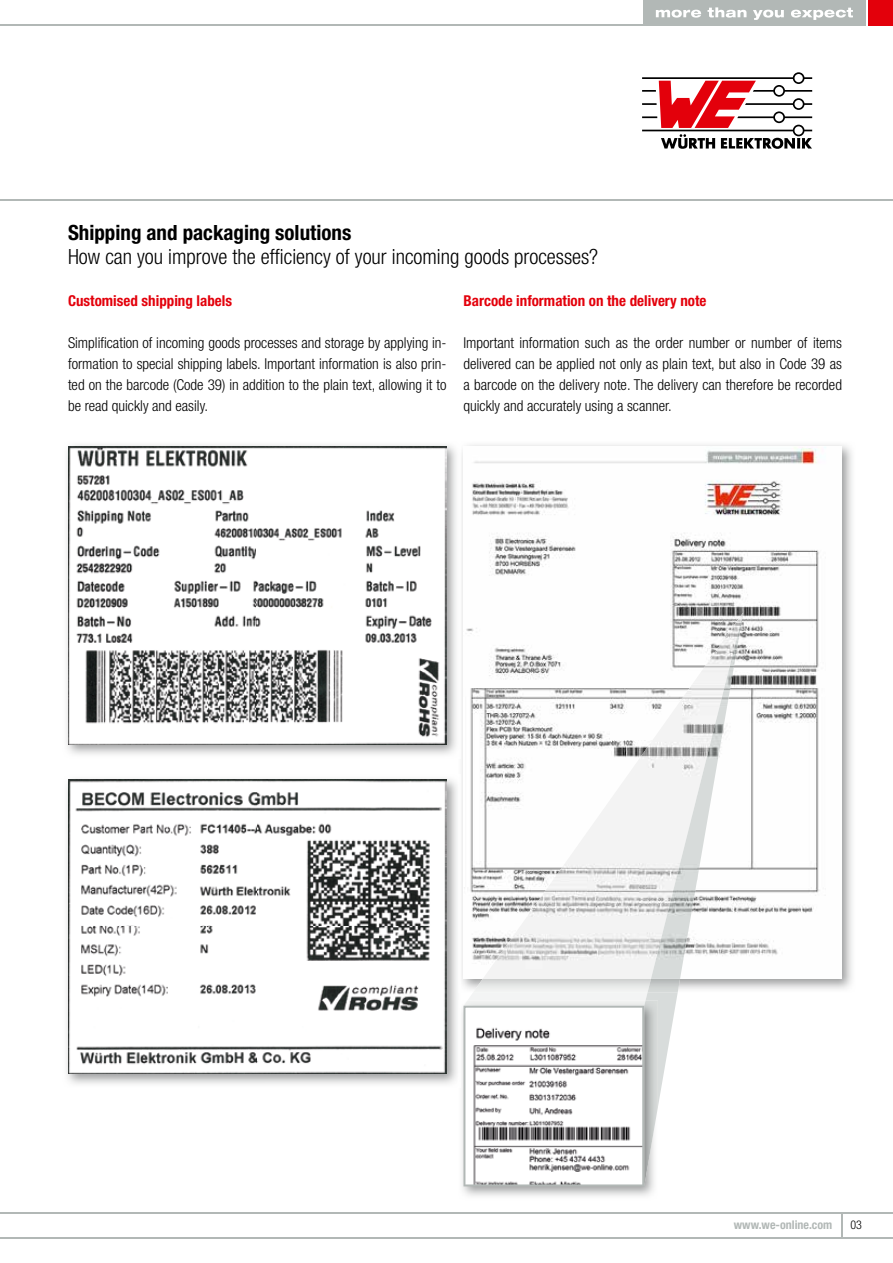
<style>
.page{position:relative;width:893px;height:1263px;background:#fff}
.page>*{position:absolute;margin:0;border:0;box-sizing:border-box;transform-origin:0 0}
.t1{font:300 condensed 21px "Helvetica Neue LT Pro";color:#000}
.t2{font:700 condensed 21px "Helvetica Neue LT Pro";color:#000}
.t3{font:300 condensed 15px/21px "Helvetica Neue LT Pro";color:#000;text-align:justify}
.t4{font:700 condensed 15px "Helvetica Neue LT Pro";color:#e3000b}
.t5{font:700 condensed 12px "Helvetica Neue LT Pro";color:#b2b8b6}
.t6{font:300 condensed 12px "Helvetica Neue LT Pro";color:#000}
</style>
<div class="page">
<div style="left:867px;top:0;width:26px;height:26px;background:#e3000b"></div>
<div style="left:643px;top:0;width:222px;height:26px;background:#b2b8b6"></div>
<svg style="left:656px;top:7px;width:197px;height:13px"></svg>
<hr style="left:0;top:24px;width:795px;height:2px;background:#b2b8b6">
<svg style="left:642px;top:72px;width:170px;height:77px"></svg>
<hr style="left:0;top:1237px;width:893px;height:1px;background:#b2b8b6">
<hr style="left:0;top:1212px;width:893px;height:1px;background:#b2b8b6">
<hr style="left:0;top:200px;width:893px;height:1px;background:#b2b8b6">
<svg style="left:841px;top:1213px;width:1px;height:24px"></svg>
<img style="left:66px;top:779px;width:391px;height:305px">
<img style="left:68px;top:780px;width:378px;height:294px">
<img style="left:66px;top:445px;width:390px;height:310px">
<img style="left:68px;top:446px;width:378px;height:299px">
<img style="left:461px;top:445px;width:391px;height:544px">
<img style="left:463px;top:446px;width:379px;height:533px">
<img style="left:473px;top:979px;width:175px;height:13px">
<img style="left:691px;top:612px;width:6px;height:183px">
<img style="left:639px;top:685px;width:52px;height:294px">
<img style="left:587px;top:759px;width:52px;height:220px">
<img style="left:535px;top:832px;width:52px;height:147px">
<img style="left:483px;top:905px;width:52px;height:74px">
<img style="left:648px;top:979px;width:32px;height:13px">
<img style="left:697px;top:612px;width:46px;height:269px">
<img style="left:651px;top:795px;width:46px;height:184px">
<svg style="left:463px;top:992px;width:215px;height:194px"></svg>
<h1 class="t2" style="left:68px;top:220px;width:285px">Shipping and packaging solutions</h1>
<h1 class="t1" style="left:68px;top:245px;width:532px">How can you improve the efficiency of your incoming goods processes?</h1>
<p class="t4" style="left:68px;top:292px;width:166px">Customised shipping labels</p>
<p class="t3" style="left:68px;top:332px;width:380px">Simplification of incoming goods processes and storage by applying in&shy;formation to special shipping labels. Important information is also prin&shy;ted on the barcode (Code 39) in addition to the plain text, allowing it to be read quickly and easily.</p>
<p class="t4" style="left:463px;top:292px;width:245px">Barcode information on the delivery note</p>
<p class="t3" style="left:463px;top:332px;width:380px">Important information such as the order number or number of items delivered can be applied not only as plain text, but also in Code 39 as a barcode on the delivery note. The delivery can therefore be recorded quickly and accurately using a scanner.</p>
<p class="t5" style="left:734px;top:1217px;width:100px">www.we-online.com</p>
<p class="t6" style="left:850px;top:1218px;width:13px">03</p>
</div>
